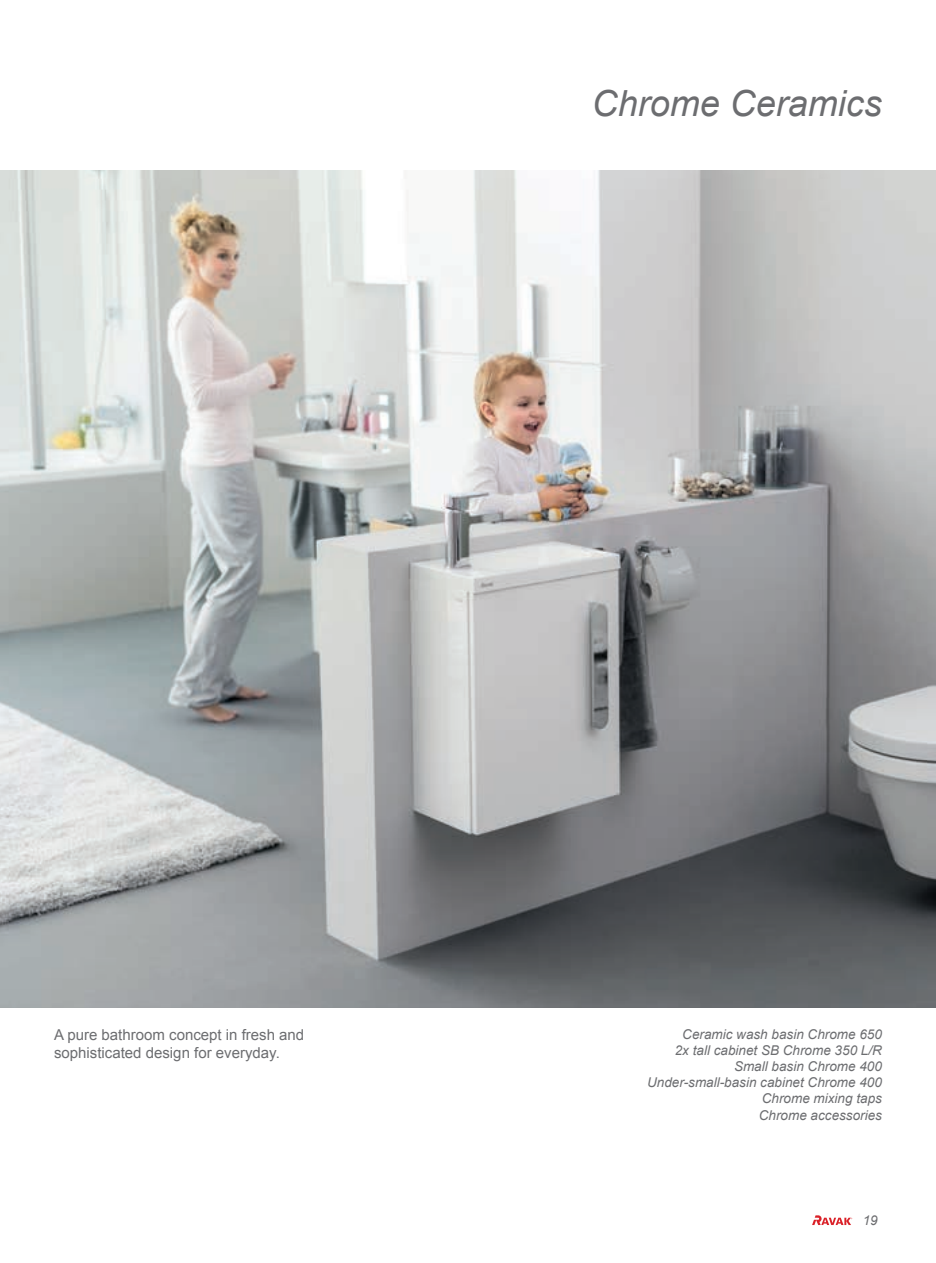
<style>
.page{position:relative;width:936px;height:1263px;background:#fff}
.page>*{position:absolute;margin:0;border:0;box-sizing:border-box;transform-origin:0 0}
.t1{font:italic 36px "Arial";color:#6c6d70}
.t2{font:15px/18px "Arial";color:#6c6d70}
.t3{font:italic 13.5px/16.2px "Arial";color:#6c6d70;text-align:right}
</style>
<div class="page">
<svg style="left:812px;top:1215px;width:40px;height:10px"></svg>
<img style="left:0;top:170px;width:935px;height:838px">
<h1 class="t1" style="left:591px;top:80px;width:292px">Chrome Ceramics</h1>
<p class="t2" style="left:54px;top:1025px;width:252px">A pure bathroom concept in fresh and sophisticated design for everyday.</p>
<p class="t3" style="left:647px;top:1026px;width:236px">Ceramic wash basin Chrome 650<br>2x tall cabinet SB Chrome 350 L/R<br>Small basin Chrome 400<br>Under-small-basin cabinet Chrome 400<br>Chrome mixing taps<br>Chrome accessories</p>
<p class="t3" style="left:862px;top:1212px;width:17px">19</p>
</div>
